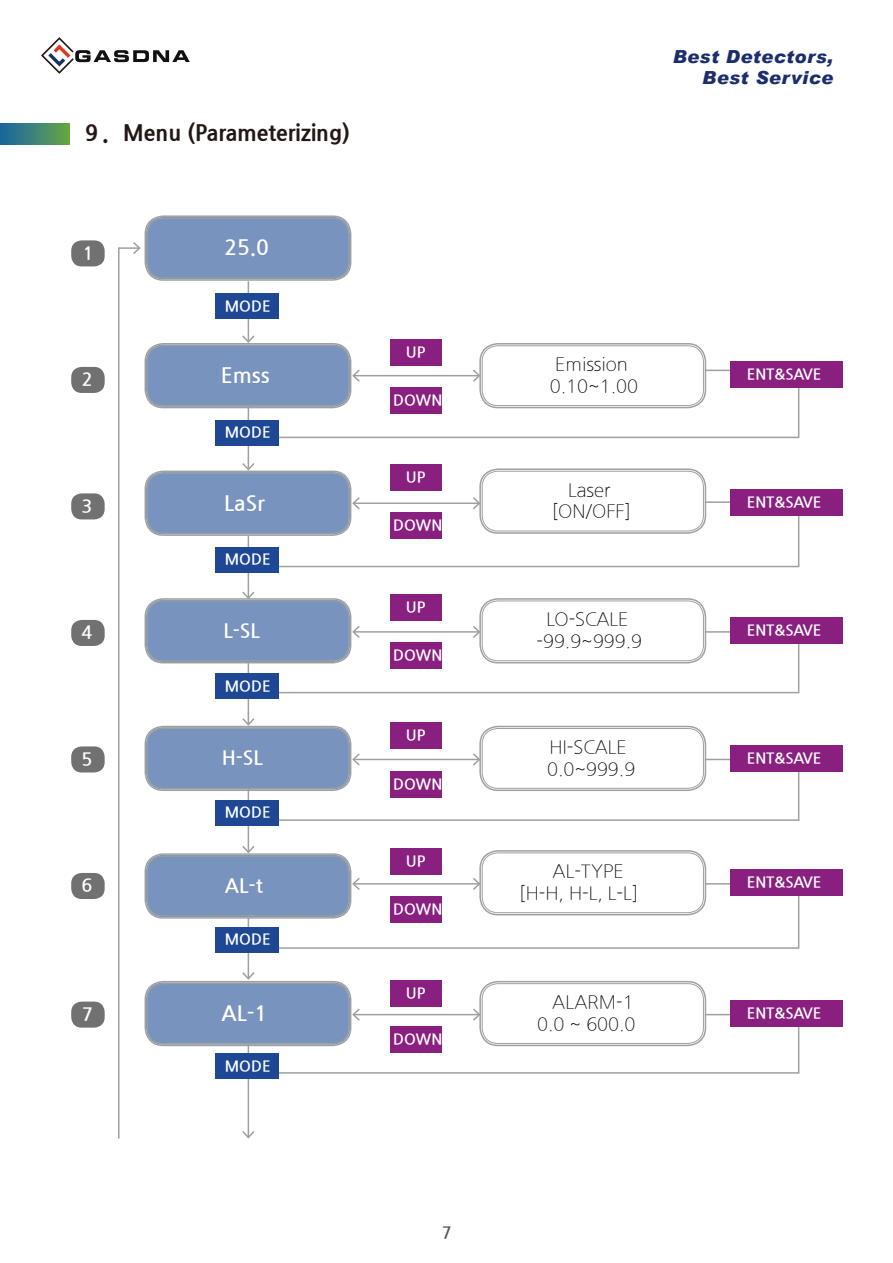
<style>
.page{position:relative;width:893px;height:1263px;background:#fff}
.page>*{position:absolute;margin:0;border:0;box-sizing:border-box;transform-origin:0 0}
.t1{font:800 22.5px "Nanum Gothic";color:#221714;scale:.95 1}
.t2{font:700 21px "Nanum Gothic";color:#fff}
.t3{font:700 19.5px "Nanum Gothic";color:#fff}
.t4{font:300 18px/21.6px "Nanum Gothic";color:#000}
.t5{font:italic 900 18px/21.6px "Arial";letter-spacing:.025em;color:#1b2e6c;text-align:right}
.t6{font:700 18px "Nanum Gothic";color:#fff}
.t7{font:700 16.5px "Nanum Gothic";color:#595757;scale:.95 1}
.t8{font:700 15px "Nanum Gothic";color:#fff}
</style>
<div class="page">
<svg style="left:41px;top:37px;width:149px;height:37px"></svg>
<div style="left:0;top:124px;width:70px;height:20px;background:linear-gradient(to right,#1865a4,#67a545)"></div>
<div style="left:71px;top:240px;width:34px;height:26px;background:#727171;border-radius:10px"></div>
<div style="left:71px;top:367px;width:34px;height:26px;background:#727171;border-radius:10px"></div>
<div style="left:71px;top:493px;width:34px;height:26px;background:#727171;border-radius:10px"></div>
<div style="left:71px;top:620px;width:34px;height:26px;background:#727171;border-radius:10px"></div>
<div style="left:71px;top:746px;width:34px;height:26px;background:#727171;border-radius:10px"></div>
<div style="left:71px;top:873px;width:34px;height:26px;background:#727171;border-radius:10px"></div>
<div style="left:71px;top:1001px;width:34px;height:27px;background:#727171;border-radius:10px"></div>
<div style="left:479px;top:598px;width:227px;height:65px;border:2px solid #9fa0a0;border-radius:18px"></div>
<div style="left:482px;top:601px;width:222px;height:60px;border:1px solid #9fa0a0;border-radius:16px"></div>
<div style="left:479px;top:468px;width:227px;height:66px;border:2px solid #9fa0a0;border-radius:18px"></div>
<div style="left:482px;top:471px;width:222px;height:60px;border:1px solid #9fa0a0;border-radius:16px"></div>
<div style="left:479px;top:850px;width:227px;height:65px;border:2px solid #9fa0a0;border-radius:18px"></div>
<div style="left:482px;top:853px;width:222px;height:60px;border:1px solid #9fa0a0;border-radius:16px"></div>
<div style="left:479px;top:343px;width:227px;height:65px;border:2px solid #9fa0a0;border-radius:18px"></div>
<div style="left:482px;top:345px;width:222px;height:61px;border:1px solid #9fa0a0;border-radius:16px"></div>
<div style="left:479px;top:726px;width:227px;height:65px;border:2px solid #9fa0a0;border-radius:18px"></div>
<div style="left:482px;top:728px;width:222px;height:60px;border:1px solid #9fa0a0;border-radius:16px"></div>
<hr style="left:248px;top:281px;width:1px;height:61px;background:#9fa0a0">
<svg style="left:242px;top:334px;width:13px;height:9px"></svg>
<hr style="left:248px;top:661px;width:1px;height:64px;background:#9fa0a0">
<svg style="left:241px;top:716px;width:15px;height:10px"></svg>
<hr style="left:248px;top:406px;width:1px;height:63px;background:#9fa0a0">
<svg style="left:241px;top:461px;width:15px;height:10px"></svg>
<hr style="left:248px;top:788px;width:1px;height:64px;background:#9fa0a0">
<svg style="left:242px;top:844px;width:13px;height:9px"></svg>
<hr style="left:248px;top:535px;width:1px;height:63px;background:#9fa0a0">
<svg style="left:242px;top:590px;width:13px;height:8px"></svg>
<hr style="left:248px;top:918px;width:1px;height:61px;background:#9fa0a0">
<svg style="left:242px;top:970px;width:13px;height:10px"></svg>
<hr style="left:248px;top:1018px;width:1px;height:119px;background:#9fa0a0">
<svg style="left:242px;top:1129px;width:13px;height:10px"></svg>
<div style="left:215px;top:293px;width:64px;height:26px;background:#1e4894"></div>
<div style="left:215px;top:673px;width:64px;height:26px;background:#1e4894"></div>
<div style="left:215px;top:420px;width:64px;height:26px;background:#1e4894"></div>
<div style="left:215px;top:800px;width:64px;height:26px;background:#1e4894"></div>
<div style="left:215px;top:547px;width:64px;height:25px;background:#1e4894"></div>
<div style="left:215px;top:927px;width:64px;height:25px;background:#1e4894"></div>
<svg style="left:247px;top:368px;width:553px;height:71px"></svg>
<svg style="left:247px;top:495px;width:553px;height:73px"></svg>
<svg style="left:247px;top:624px;width:553px;height:70px"></svg>
<svg style="left:247px;top:752px;width:553px;height:69px"></svg>
<svg style="left:247px;top:876px;width:553px;height:73px"></svg>
<div style="left:390px;top:339px;width:52px;height:26px;background:#892080"></div>
<div style="left:390px;top:387px;width:52px;height:27px;background:#892080"></div>
<div style="left:390px;top:464px;width:52px;height:27px;background:#892080"></div>
<div style="left:390px;top:513px;width:52px;height:26px;background:#892080"></div>
<div style="left:390px;top:594px;width:52px;height:26px;background:#892080"></div>
<div style="left:390px;top:642px;width:52px;height:27px;background:#892080"></div>
<div style="left:390px;top:723px;width:52px;height:26px;background:#892080"></div>
<div style="left:390px;top:771px;width:52px;height:26px;background:#892080"></div>
<div style="left:390px;top:848px;width:52px;height:26px;background:#892080"></div>
<div style="left:390px;top:896px;width:52px;height:27px;background:#892080"></div>
<div style="left:731px;top:361px;width:112px;height:26px;background:#892080"></div>
<div style="left:731px;top:489px;width:112px;height:26px;background:#892080"></div>
<div style="left:731px;top:618px;width:112px;height:26px;background:#892080"></div>
<div style="left:731px;top:745px;width:112px;height:26px;background:#892080"></div>
<div style="left:731px;top:869px;width:112px;height:27px;background:#892080"></div>
<svg style="left:118px;top:242px;width:23px;height:897px"></svg>
<div style="left:479px;top:981px;width:227px;height:65px;border:2px solid #9fa0a0;border-radius:18px"></div>
<div style="left:482px;top:983px;width:222px;height:61px;border:1px solid #9fa0a0;border-radius:16px"></div>
<div style="left:215px;top:1053px;width:64px;height:26px;background:#1e4894"></div>
<svg style="left:247px;top:1007px;width:553px;height:67px"></svg>
<div style="left:390px;top:980px;width:52px;height:26px;background:#892080"></div>
<div style="left:390px;top:1026px;width:52px;height:26px;background:#892080"></div>
<div style="left:731px;top:1000px;width:112px;height:26px;background:#892080"></div>
<div style="left:146px;top:217px;width:204px;height:62px;background:#7893bd;border-radius:17px"></div>
<div style="left:145px;top:215px;width:206px;height:66px;border:2px solid #9fa0a0;border-radius:18px"></div>
<div style="left:147px;top:218px;width:202px;height:60px;border:1px solid #9fa0a0;border-radius:16px"></div>
<div style="left:146px;top:600px;width:204px;height:62px;background:#7893bd;border-radius:17px"></div>
<div style="left:145px;top:598px;width:206px;height:65px;border:2px solid #9fa0a0;border-radius:18px"></div>
<div style="left:147px;top:601px;width:202px;height:60px;border:1px solid #9fa0a0;border-radius:16px"></div>
<div style="left:146px;top:472px;width:204px;height:62px;background:#7893bd;border-radius:17px"></div>
<div style="left:145px;top:471px;width:206px;height:65px;border:2px solid #9fa0a0;border-radius:18px"></div>
<div style="left:147px;top:473px;width:202px;height:60px;border:1px solid #9fa0a0;border-radius:16px"></div>
<div style="left:146px;top:855px;width:204px;height:62px;background:#7893bd;border-radius:17px"></div>
<div style="left:145px;top:853px;width:206px;height:66px;border:2px solid #9fa0a0;border-radius:18px"></div>
<div style="left:147px;top:856px;width:202px;height:60px;border:1px solid #9fa0a0;border-radius:16px"></div>
<div style="left:146px;top:344px;width:204px;height:63px;background:#7893bd;border-radius:17px"></div>
<div style="left:145px;top:343px;width:206px;height:65px;border:2px solid #9fa0a0;border-radius:18px"></div>
<div style="left:147px;top:345px;width:202px;height:61px;border:1px solid #9fa0a0;border-radius:16px"></div>
<div style="left:146px;top:727px;width:204px;height:62px;background:#7893bd;border-radius:17px"></div>
<div style="left:145px;top:726px;width:206px;height:65px;border:2px solid #9fa0a0;border-radius:18px"></div>
<div style="left:147px;top:728px;width:202px;height:60px;border:1px solid #9fa0a0;border-radius:16px"></div>
<div style="left:146px;top:982px;width:204px;height:63px;background:#7893bd;border-radius:17px"></div>
<div style="left:145px;top:981px;width:206px;height:65px;border:2px solid #9fa0a0;border-radius:18px"></div>
<div style="left:147px;top:983px;width:202px;height:61px;border:1px solid #9fa0a0;border-radius:16px"></div>
<h1 class="t1" style="left:85px;top:121px;width:280px">9 . Menu (Parameterizing)</h1>
<p class="t6" style="left:83px;top:244px;width:12px">1</p>
<h2 class="t2" style="left:224px;top:237px;width:46px">25.0</h2>
<p class="t8" style="left:225px;top:298px;width:47px">MODE</p>
<p class="t6" style="left:82px;top:371px;width:12px">2</p>
<h2 class="t2" style="left:221px;top:365px;width:50px">Emss</h2>
<p class="t8" style="left:225px;top:425px;width:47px">MODE</p>
<p class="t6" style="left:82px;top:497px;width:12px">3</p>
<h2 class="t2" style="left:224px;top:493px;width:42px">LaSr</h2>
<p class="t8" style="left:225px;top:552px;width:47px">MODE</p>
<p class="t6" style="left:82px;top:624px;width:12px">4</p>
<h3 class="t3" style="left:223px;top:621px;width:38px">L-SL</h3>
<p class="t8" style="left:225px;top:678px;width:47px">MODE</p>
<p class="t6" style="left:82px;top:750px;width:12px">5</p>
<h3 class="t3" style="left:222px;top:748px;width:43px">H-SL</h3>
<p class="t8" style="left:225px;top:805px;width:47px">MODE</p>
<p class="t6" style="left:82px;top:877px;width:12px">6</p>
<h3 class="t3" style="left:225px;top:876px;width:39px">AL-t</h3>
<p class="t8" style="left:225px;top:932px;width:47px">MODE</p>
<p class="t6" style="left:82px;top:1005px;width:12px">7</p>
<h2 class="t2" style="left:221px;top:1003px;width:47px">AL-1</h2>
<p class="t8" style="left:225px;top:1058px;width:47px">MODE</p>
<p class="t8" style="left:406px;top:345px;width:21px">UP</p>
<p class="t8" style="left:393px;top:393px;width:51px">DOWN</p>
<p class="t8" style="left:406px;top:470px;width:21px">UP</p>
<p class="t8" style="left:393px;top:518px;width:51px">DOWN</p>
<p class="t8" style="left:406px;top:600px;width:21px">UP</p>
<p class="t8" style="left:393px;top:648px;width:51px">DOWN</p>
<p class="t8" style="left:406px;top:728px;width:21px">UP</p>
<p class="t8" style="left:393px;top:776px;width:51px">DOWN</p>
<p class="t8" style="left:406px;top:854px;width:21px">UP</p>
<p class="t8" style="left:393px;top:902px;width:51px">DOWN</p>
<p class="t8" style="left:406px;top:985px;width:21px">UP</p>
<p class="t8" style="left:393px;top:1032px;width:51px">DOWN</p>
<p class="t7" style="left:442px;top:1225px;width:11px">7</p>
<p class="t5" style="left:673px;top:45px;width:162px">Best Detectors,<br>Best Service</p>
<p class="t4" style="left:550px;top:354px;width:90px">Emission<br>0.10~1.00</p>
<p class="t4" style="left:552px;top:479px;width:81px;text-align:center">Laser [ON/OFF]</p>
<p class="t4" style="left:537px;top:609px;width:107px;text-align:center">LO-SCALE -99.9~999.9</p>
<p class="t4" style="left:547px;top:737px;width:90px">HI-SCALE<br>0.0~999.9</p>
<p class="t4" style="left:519px;top:861px;width:121px;text-indent:33px">AL-TYPE [H-H, H-L, L-L]</p>
<p class="t4" style="left:537px;top:992px;width:100px;text-align:right">ALARM-1<br>0.0 ~ 600.0</p>
<p class="t8" style="left:747px;top:367px;width:76px">ENT&amp;SAVE</p>
<p class="t8" style="left:747px;top:494px;width:76px">ENT&amp;SAVE</p>
<p class="t8" style="left:747px;top:623px;width:76px">ENT&amp;SAVE</p>
<p class="t8" style="left:747px;top:750px;width:76px">ENT&amp;SAVE</p>
<p class="t8" style="left:747px;top:875px;width:76px">ENT&amp;SAVE</p>
<p class="t8" style="left:747px;top:1006px;width:76px">ENT&amp;SAVE</p>
</div>
